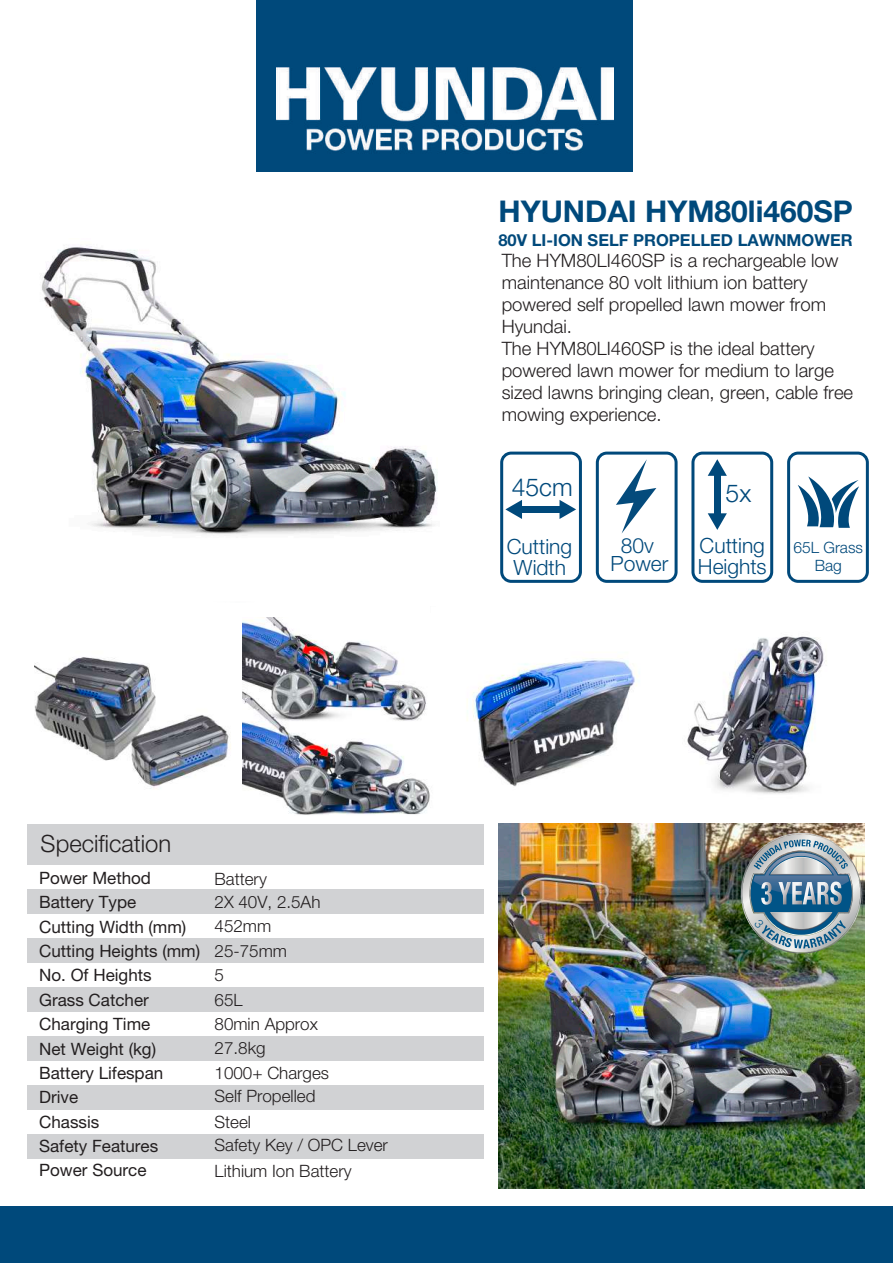
<style>
.page{position:relative;width:893px;height:1263px;background:#fff}
.page>*{position:absolute;margin:0;border:0;box-sizing:border-box;transform-origin:0 0}
.t1{font:700 30px "Helvetica Neue LT Pro";color:#00497b}
.t2{font:300 24.75px "Helvetica Neue LT Pro";color:#00497b}
.t3{font:300 23.85px "Helvetica Neue LT Pro";color:#231f20}
.t4{font:300 21px/21px "Helvetica Neue LT Pro";color:#00497b;text-align:center}
.t5{font:300 18.45px/21.9px "Helvetica Neue LT Pro";color:#231f20}
.t6{font:16.95px/24.5px "Helvetica Neue LT Pro";color:#231f20}
.t7{font:300 16.95px/24.2px "Helvetica Neue LT Pro";color:#231f20}
.t8{font:700 16.5px "Helvetica Neue LT Pro";color:#00497b}
.t9{font:300 15.6px/18.8px "Helvetica Neue LT Pro";color:#00497b;text-align:center}
</style>
<div class="page">
<img style="left:499px;top:823px;width:366px;height:366px">
<div style="left:257px;top:0;width:376px;height:171px;background:#00497b"></div>
<img style="left:276px;top:67px;width:338px;height:84px">
<div style="left:28px;top:824px;width:456px;height:41px;background:#d1d2d4"></div>
<div style="left:28px;top:889px;width:456px;height:25px;background:#d1d2d4"></div>
<div style="left:28px;top:938px;width:456px;height:25px;background:#d1d2d4"></div>
<div style="left:28px;top:987px;width:456px;height:25px;background:#d1d2d4"></div>
<div style="left:28px;top:1036px;width:456px;height:25px;background:#d1d2d4"></div>
<div style="left:28px;top:1085px;width:456px;height:25px;background:#d1d2d4"></div>
<div style="left:28px;top:1134px;width:456px;height:25px;background:#d1d2d4"></div>
<div style="left:0;top:1206px;width:893px;height:57px;background:#00497b"></div>
<div style="left:500px;top:452px;width:82px;height:131px;border:3px solid #00497b;border-radius:10px"></div>
<div style="left:596px;top:452px;width:82px;height:131px;border:3px solid #00497b;border-radius:10px"></div>
<div style="left:691px;top:452px;width:82px;height:131px;border:3px solid #00497b;border-radius:10px"></div>
<div style="left:787px;top:452px;width:82px;height:131px;border:3px solid #00497b;border-radius:10px"></div>
<div style="left:521px;top:506px;width:39px;height:7px;background:#00497b"></div>
<svg style="left:505px;top:500px;width:17px;height:19px"></svg>
<svg style="left:559px;top:500px;width:17px;height:19px"></svg>
<div style="left:714px;top:475px;width:7px;height:39px;background:#00497b"></div>
<svg style="left:708px;top:459px;width:19px;height:17px"></svg>
<svg style="left:708px;top:513px;width:19px;height:17px"></svg>
<svg style="left:798px;top:476px;width:61px;height:52px"></svg>
<svg style="left:616px;top:459px;width:41px;height:74px"></svg>
<img style="left:41px;top:246px;width:397px;height:288px">
<img style="left:35px;top:657px;width:196px;height:132px">
<img style="left:687px;top:636px;width:140px;height:158px">
<img style="left:467px;top:660px;width:171px;height:127px">
<img style="left:243px;top:618px;width:187px;height:197px">
<img style="left:741px;top:833px;width:120px;height:120px">
<p class="t3" style="left:41px;top:829px;width:132px">Specification</p>
<p class="t6" style="left:39px;top:865px;width:163px">Power Method<br>Battery Type<br>Cutting Width (mm)<br>Cutting Heights (mm)<br>No. Of Heights<br>Grass Catcher<br>Charging Time<br>Net Weight (kg)<br>Battery Lifespan<br>Drive<br>Chassis<br>Safety Features<br>Power Source</p>
<p class="t7" style="left:215px;top:866px;width:116px">Battery<br>2X 40V, 2.5Ah<br>452mm<br>25-75mm<br>5<br>65L<br>80min Approx<br>27.8kg<br>1000+ Charges<br>Self Propelled</p>
<p class="t7" style="left:215px;top:1110px;width:175px;line-height:23.2px">Steel<br>Safety Key / OPC Lever</p>
<p class="t7" style="left:215px;top:1158px;width:139px">Lithium Ion Battery</p>
<h1 class="t1" style="left:498px;top:193px;width:356px">HYUNDAI HYM80li460SP</h1>
<p class="t8" style="left:498px;top:230px;width:356px">80V LI-ION SELF PROPELLED LAWNMOWER</p>
<p class="t5" style="left:502px;top:249px;width:353px">The HYM80LI460SP is a rechargeable low maintenance 80 volt lithium ion battery powered self propelled lawn mower from Hyundai.<br>The HYM80LI460SP is the ideal battery powered lawn mower for medium to large sized lawns bringing clean, green, cable free mowing experience.</p>
<h2 class="t2" style="left:512px;top:472px;width:63px">45cm</h2>
<h2 class="t2" style="left:725px;top:478px;width:27px">5x</h2>
<p class="t4" style="left:507px;top:536px;width:67px">Cutting<br>Width</p>
<p class="t4" style="left:698px;top:534px;width:70px;text-align:left">Cutting<br>Heights</p>
<p class="t4" style="left:610px;top:536px;width:59px;line-height:18px">80v<br>Power</p>
<p class="t9" style="left:793px;top:537px;width:71px">65L Grass<br>Bag</p>
</div>
